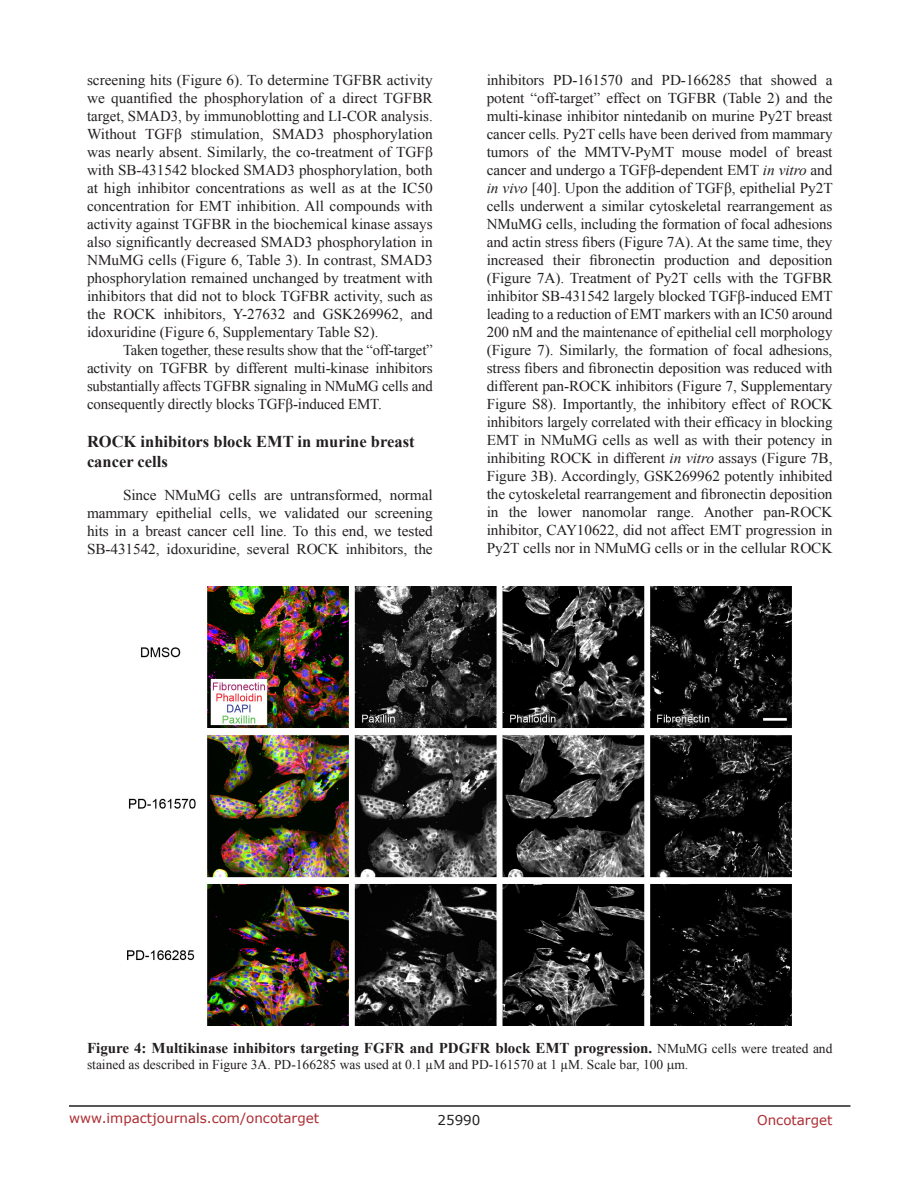
<style>
.page{position:relative;width:918px;height:1188px;background:#fff}
.page>*{position:absolute;margin:0;border:0;box-sizing:border-box;transform-origin:0 0}
.SubHeading_middle{font:700 16.5px/19.8px "Times New Roman";color:#231f20}
.BodyText{font:15px/18px "Times New Roman";letter-spacing:-.005em;color:#231f20;text-align:justify}
.FigureText{font:700 15px "Times New Roman";color:#231f20}
.FigureText-2{font:13.5px "Times New Roman";color:#231f20}
.t1{font:13.5px "Verdana";color:#ac2b31}
.t2{font:13.5px "Verdana";color:#231f20}
.s1{font-style:italic}
.s2{font-weight:400;font-size:13.5px}
</style>
<div class="page">
<hr style="left:69px;top:1105px;width:781px;height:2px;background:#231f20">
<img style="left:128px;top:586px;width:664px;height:439px">
<p class="BodyText" style="left:87px;top:71px;width:347px">screening hits (Figure 6). To determine TGFBR activity we quantified the phosphorylation of a direct TGFBR target, SMAD3, by immunoblotting and LI-COR analysis.<br>Without TGFβ stimulation, SMAD3 phosphorylation was nearly absent. Similarly, the co-treatment of TGFβ with SB-431542 blocked SMAD3 phosphorylation, both at high inhibitor concentrations as well as at the IC50 concentration for EMT inhibition. All compounds with activity against TGFBR in the biochemical kinase assays also significantly decreased SMAD3 phosphorylation in NMuMG cells (Figure 6, Table 3). In contrast, SMAD3 phosphorylation remained unchanged by treatment with inhibitors that did not to block TGFBR activity, such as the ROCK inhibitors, Y-27632 and GSK269962, and idoxuridine (Figure 6, Supplementary Table S2).</p>
<p class="BodyText" style="left:87px;top:341px;width:347px;text-indent:36px">Taken together, these results show that the “off-target” activity on TGFBR by different multi-kinase inhibitors substantially affects TGFBR signaling in NMuMG cells and consequently directly blocks TGFβ-induced EMT.</p>
<p class="SubHeading_middle" style="left:87px;top:431px;width:329px">ROCK inhibitors block EMT in murine breast cancer cells</p>
<p class="BodyText" style="left:87px;top:486px;width:347px;text-indent:36px">Since NMuMG cells are untransformed, normal mammary epithelial cells, we validated our screening hits in a breast cancer cell line. To this end, we tested SB-431542, idoxuridine, several ROCK inhibitors, the</p>
<p class="BodyText" style="left:487px;top:71px;width:348px">inhibitors PD-161570 and PD-166285 that showed a potent “off-target” effect on TGFBR (Table 2) and the multi-kinase inhibitor nintedanib on murine Py2T breast cancer cells. Py2T cells have been derived from mammary tumors of the MMTV-PyMT mouse model of breast cancer and undergo a TGFβ-dependent EMT <span class="s1">in vitro</span> and <span class="s1">in vivo</span> [40]. Upon the addition of TGFβ, epithelial Py2T cells underwent a similar cytoskeletal rearrangement as NMuMG cells, including the formation of focal adhesions and actin stress fibers (Figure 7A). At the same time, they increased their fibronectin production and deposition (Figure 7A). Treatment of Py2T cells with the TGFBR inhibitor SB-431542 largely blocked TGFβ-induced EMT leading to a reduction of EMT markers with an IC50 around 200 nM and the maintenance of epithelial cell morphology (Figure 7). Similarly, the formation of focal adhesions, stress fibers and fibronectin deposition was reduced with different pan-ROCK inhibitors (Figure 7, Supplementary Figure S8). Importantly, the inhibitory effect of ROCK inhibitors largely correlated with their efficacy in blocking EMT in NMuMG cells as well as with their potency in inhibiting ROCK in different <span class="s1">in vitro</span> assays (Figure 7B, Figure 3B). Accordingly, GSK269962 potently inhibited the cytoskeletal rearrangement and fibronectin deposition in the lower nanomolar range. Another pan-ROCK inhibitor, CAY10622, did not affect EMT progression in Py2T cells nor in NMuMG cells or in the cellular ROCK</p>
<p class="FigureText" style="left:87px;top:1038px;width:747px">Figure 4: Multikinase inhibitors targeting FGFR and PDGFR block EMT progression. <span class="s2">NMuMG cells were treated and</span></p>
<p class="FigureText-2" style="left:87px;top:1056px;width:603px">stained as described in Figure 3A. PD-166285 was used at 0.1 µM and PD-161570 at 1 µM. Scale bar, 100 m.</p>
<p class="t1" style="left:69px;top:1109px;width:252px">www.impactjournals.com/oncotarget</p>
<p class="t2" style="left:438px;top:1111px;width:44px">25990</p>
<p class="t1" style="left:757px;top:1111px;width:77px">Oncotarget</p>
</div>
